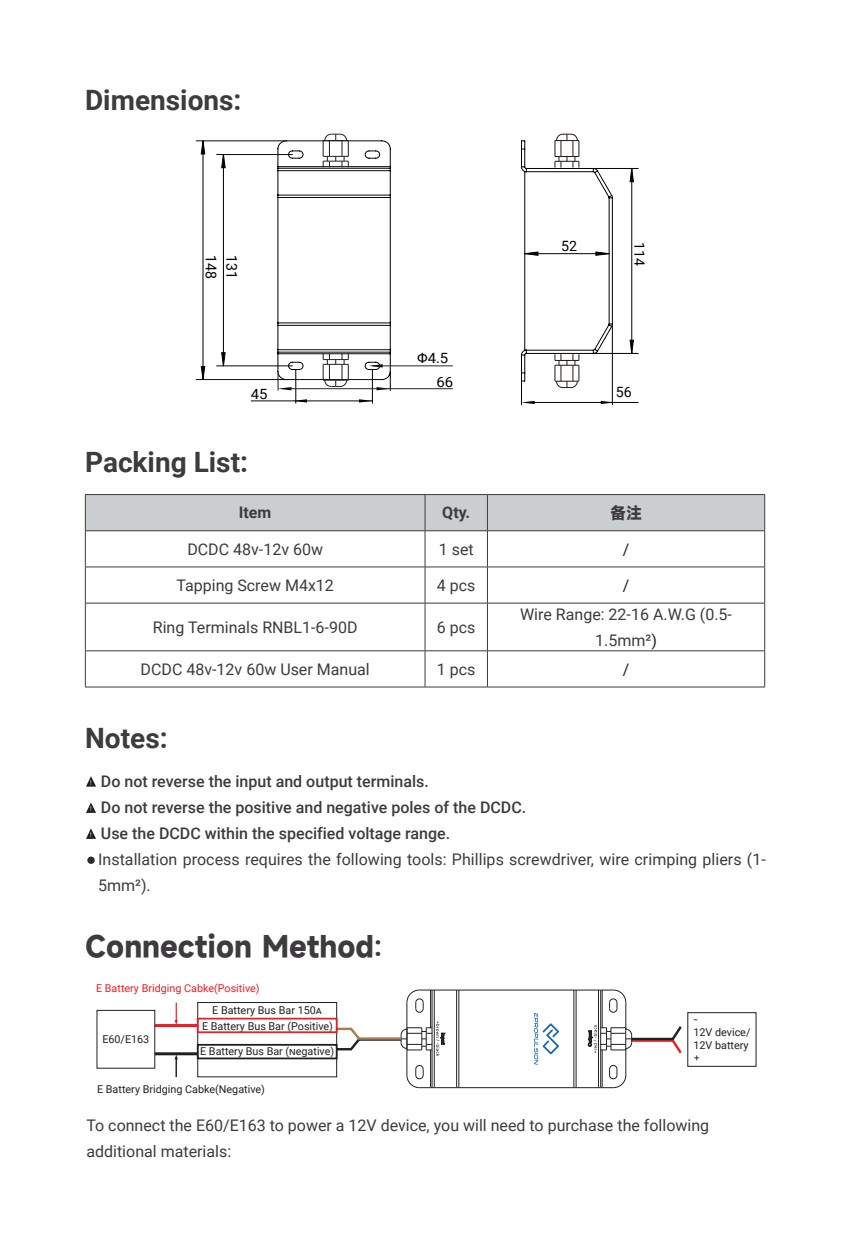
<style>
.page{position:relative;width:851px;height:1248px;background:#fff}
.page>*{position:absolute;margin:0;border:0;box-sizing:border-box;transform-origin:0 0}
.t1{font:700 28px "Roboto";color:#3d3b3d}
.t2{font:700 28px "Mi Sans";color:#3d3b3d}
.t3{font:16px/26px "Roboto";color:#3d3b3d}
.t4{font:500 16px/26px "Roboto";color:#3d3b3d}
.t5{font:700 16px "Roboto";color:#3d3b3d}
.t6{font:16px "Roboto";color:#231f20}
.t7{font:700 16px "Mi Sans";color:#3d3b3d}
.t8{font:14.8px "Roboto";color:#030303;scale:.95 1}
.t9{font:14.2px "Roboto";color:#030303;scale:1.06 1}
.t10{font:14.2px "Roboto";color:#040000}
.t11{font:10.8px/13px "Roboto";color:#231f20}
.t12{font:10.8px "Roboto";color:#ee1d23}
.t13{font:10.8px "Mi Sans";color:#231f20}
.s1{color:#231f20}
.s2{font-family:"Roboto"}
</style>
<div class="page">
<hr style="left:203px;top:141px;width:1px;height:238px;background:#030303">
<hr style="left:196px;top:379px;width:90px;height:1px;background:#030303">
<hr style="left:196px;top:140px;width:90px;height:1px;background:#030303">
<hr style="left:216px;top:154px;width:76px;height:1px;background:#030303">
<hr style="left:216px;top:365px;width:76px;height:1px;background:#030303">
<svg style="left:201px;top:366px;width:4px;height:14px"></svg>
<svg style="left:201px;top:140px;width:4px;height:14px"></svg>
<svg style="left:293px;top:399px;width:14px;height:3px"></svg>
<svg style="left:359px;top:399px;width:13px;height:3px"></svg>
<svg style="left:221px;top:154px;width:4px;height:212px"></svg>
<hr style="left:295px;top:369px;width:1px;height:34px;background:#030303">
<hr style="left:372px;top:369px;width:1px;height:34px;background:#030303">
<hr style="left:251px;top:400px;width:121px;height:1px;background:#030303">
<svg style="left:277px;top:133px;width:114px;height:258px"></svg>
<hr style="left:288px;top:388px;width:164px;height:1px;background:#231f20">
<hr style="left:372px;top:365px;width:80px;height:1px;background:#231f20">
<svg style="left:522px;top:401px;width:12px;height:3px"></svg>
<svg style="left:600px;top:401px;width:12px;height:3px"></svg>
<hr style="left:593px;top:168px;width:45px;height:1px;background:#040000">
<hr style="left:593px;top:353px;width:45px;height:1px;background:#040000">
<svg style="left:629px;top:169px;width:4px;height:185px"></svg>
<svg style="left:521px;top:133px;width:92px;height:255px"></svg>
<hr style="left:530px;top:402px;width:108px;height:1px;background:#040000">
<hr style="left:521px;top:367px;width:1px;height:38px;background:#040000">
<hr style="left:612px;top:325px;width:1px;height:80px;background:#040000">
<div style="left:86px;top:495px;width:678px;height:35px;background:#caced1"></div>
<hr style="left:85px;top:494px;width:340px;height:1px;background:#3d3b3d">
<hr style="left:85px;top:495px;width:1px;height:35px;background:#3d3b3d">
<hr style="left:425px;top:494px;width:62px;height:1px;background:#3d3b3d">
<hr style="left:424px;top:495px;width:1px;height:35px;background:#3d3b3d">
<hr style="left:487px;top:494px;width:277px;height:1px;background:#3d3b3d">
<hr style="left:487px;top:495px;width:1px;height:35px;background:#3d3b3d">
<hr style="left:764px;top:495px;width:1px;height:35px;background:#3d3b3d">
<hr style="left:85px;top:530px;width:340px;height:1px;background:#3d3b3d">
<hr style="left:85px;top:531px;width:1px;height:35px;background:#3d3b3d">
<hr style="left:425px;top:530px;width:62px;height:1px;background:#3d3b3d">
<hr style="left:424px;top:531px;width:1px;height:35px;background:#3d3b3d">
<hr style="left:487px;top:530px;width:277px;height:1px;background:#3d3b3d">
<hr style="left:487px;top:531px;width:1px;height:35px;background:#3d3b3d">
<hr style="left:764px;top:531px;width:1px;height:35px;background:#3d3b3d">
<hr style="left:85px;top:566px;width:340px;height:1px;background:#3d3b3d">
<hr style="left:85px;top:567px;width:1px;height:36px;background:#3d3b3d">
<hr style="left:425px;top:566px;width:62px;height:1px;background:#3d3b3d">
<hr style="left:424px;top:567px;width:1px;height:36px;background:#3d3b3d">
<hr style="left:487px;top:566px;width:277px;height:1px;background:#3d3b3d">
<hr style="left:487px;top:567px;width:1px;height:36px;background:#3d3b3d">
<hr style="left:764px;top:567px;width:1px;height:36px;background:#3d3b3d">
<hr style="left:85px;top:602px;width:340px;height:1px;background:#3d3b3d">
<hr style="left:85px;top:603px;width:1px;height:47px;background:#3d3b3d">
<hr style="left:425px;top:602px;width:62px;height:1px;background:#3d3b3d">
<hr style="left:424px;top:603px;width:1px;height:47px;background:#3d3b3d">
<hr style="left:487px;top:602px;width:277px;height:1px;background:#3d3b3d">
<hr style="left:487px;top:603px;width:1px;height:47px;background:#3d3b3d">
<hr style="left:764px;top:603px;width:1px;height:47px;background:#3d3b3d">
<hr style="left:85px;top:650px;width:340px;height:1px;background:#3d3b3d">
<hr style="left:85px;top:651px;width:1px;height:35px;background:#3d3b3d">
<hr style="left:425px;top:650px;width:62px;height:1px;background:#3d3b3d">
<hr style="left:424px;top:651px;width:1px;height:35px;background:#3d3b3d">
<hr style="left:487px;top:650px;width:277px;height:1px;background:#3d3b3d">
<hr style="left:487px;top:651px;width:1px;height:35px;background:#3d3b3d">
<hr style="left:764px;top:651px;width:1px;height:35px;background:#3d3b3d">
<hr style="left:85px;top:686px;width:340px;height:1px;background:#3d3b3d">
<hr style="left:425px;top:686px;width:62px;height:1px;background:#3d3b3d">
<hr style="left:487px;top:686px;width:277px;height:1px;background:#3d3b3d">
<div style="left:87px;top:856px;width:8px;height:7px;background:#2d2d2d;border-radius:50%"></div>
<svg style="left:534px;top:1013px;width:25px;height:51px"></svg>
<hr style="left:406px;top:1002px;width:1px;height:72px;background:#231f20">
<hr style="left:431px;top:989px;width:1px;height:98px;background:#231f20">
<hr style="left:459px;top:989px;width:114px;height:1px;background:#231f20">
<hr style="left:459px;top:1087px;width:114px;height:1px;background:#231f20">
<svg style="left:406px;top:989px;width:52px;height:23px"></svg>
<svg style="left:406px;top:1064px;width:53px;height:24px"></svg>
<hr style="left:456px;top:989px;width:1px;height:98px;background:#231f20">
<hr style="left:458px;top:989px;width:1px;height:98px;background:#231f20">
<svg style="left:573px;top:989px;width:109px;height:99px"></svg>
<hr style="left:430px;top:989px;width:1px;height:38px;background:#231f20">
<hr style="left:601px;top:989px;width:1px;height:38px;background:#231f20">
<hr style="left:434px;top:989px;width:1px;height:98px;background:#231f20">
<hr style="left:598px;top:989px;width:1px;height:98px;background:#231f20">
<hr style="left:430px;top:1049px;width:1px;height:38px;background:#231f20">
<svg style="left:334px;top:1021px;width:111px;height:35px"></svg>
<div style="left:197px;top:1002px;width:140px;height:74px;border:1px solid #231f20"></div>
<div style="left:197px;top:1017px;width:140px;height:16px;border:2px solid #ee1d23"></div>
<div style="left:197px;top:1043px;width:140px;height:16px;border:2px solid #231f20"></div>
<hr style="left:155px;top:1023px;width:43px;height:3px;background:#ee1d23">
<hr style="left:155px;top:1052px;width:43px;height:3px;background:#231f20">
<svg style="left:175px;top:1002px;width:3px;height:22px"></svg>
<svg style="left:175px;top:1055px;width:3px;height:21px"></svg>
<svg style="left:86px;top:776px;width:10px;height:10px"></svg>
<svg style="left:86px;top:802px;width:10px;height:10px"></svg>
<svg style="left:86px;top:828px;width:10px;height:10px"></svg>
<h1 class="t1" style="left:85px;top:89px;width:158px">Dimensions:</h1>
<p class="t8" style="left:220px;top:255px;width:27px;rotate:90deg">148</p>
<p class="t8" style="left:240px;top:255px;width:27px;rotate:90deg">131</p>
<p class="t9" style="left:251px;top:386px;width:17px">45</p>
<p class="t9" style="left:417px;top:348px;width:31px">Φ4.5</p>
<p class="t9" style="left:436px;top:373px;width:17px">66</p>
<p class="t10" style="left:561px;top:237px;width:17px">52</p>
<p class="t10" style="left:647px;top:242px;width:25px;rotate:90deg">114</p>
<p class="t10" style="left:615px;top:384px;width:17px">56</p>
<h1 class="t1" style="left:85px;top:451px;width:164px">Packing List:</h1>
<p class="t5" style="left:239px;top:506px;width:34px">Item</p>
<p class="t5" style="left:442px;top:506px;width:29px">Qty.</p>
<p class="t7" style="left:610px;top:502px;width:33px">备注</p>
<p class="t3" style="left:187px;top:537px;width:137px">DCDC 48v-12v 60w</p>
<p class="t3" style="left:438px;top:537px;width:36px">1 set</p>
<p class="t6" style="left:622px;top:541px;width:8px">/</p>
<p class="t3" style="left:176px;top:573px;width:159px">Tapping Screw M4x12</p>
<p class="t3" style="left:437px;top:573px;width:40px">4 pcs</p>
<p class="t6" style="left:622px;top:578px;width:8px">/</p>
<p class="t3" style="left:153px;top:615px;width:206px">Ring Terminals RNBL1-6-90D</p>
<p class="t3" style="left:437px;top:615px;width:40px">6 pcs</p>
<p class="t3" style="left:520px;top:602px;width:213px;text-align:center">Wire Range: 22-16 A.W.G (0.5-<br>1.5mm²<span class="s1">)</span></p>
<p class="t3" style="left:141px;top:657px;width:230px">DCDC 48v-12v 60w User Manual</p>
<p class="t3" style="left:437px;top:657px;width:40px">1 pcs</p>
<p class="t6" style="left:622px;top:661px;width:8px">/</p>
<h1 class="t1" style="left:85px;top:727px;width:84px">Notes:</h1>
<p class="t4" style="left:101px;top:769px;width:427px">Do not reverse the input and output terminals.<br>Do not reverse the positive and negative poles of the DCDC.<br>Use the DCDC within the specified voltage range.</p>
<p class="t3" style="left:98px;top:846px;width:669px">Installation process requires the following tools: Phillips screwdriver, wire crimping pliers (1-<br>5mm²).</p>
<h1 class="t2" style="left:85px;top:930px;width:298px">Connection Method<span class="s2">:</span></h1>
<p class="t12" style="left:96px;top:983px;width:165px">E Battery Bridging Cabke(Positive)</p>
<p class="t11" style="left:102px;top:1032px;width:48px">E60/E163</p>
<p class="t11" style="left:212px;top:1003px;width:111px">E Battery Bus Bar 150A</p>
<p class="t11" style="left:202px;top:1020px;width:132px">E Battery Bus Bar (Positive)</p>
<p class="t11" style="left:200px;top:1045px;width:135px">E Battery Bus Bar (Negative)</p>
<p class="t11" style="left:97px;top:1083px;width:169px">E Battery Bridging Cabke(Negative)</p>
<p class="t13" style="left:693px;top:1013px;width:6px">-</p>
<p class="t11" style="left:693px;top:1026px;width:58px">12V device/<br>12V battery</p>
<p class="t13" style="left:693px;top:1052px;width:8px">+</p>
<p class="t3" style="left:86px;top:1113px;width:624px">To connect the E60/E163 to power a 12V device, you will need to purchase the following additional materials:</p>
</div>
